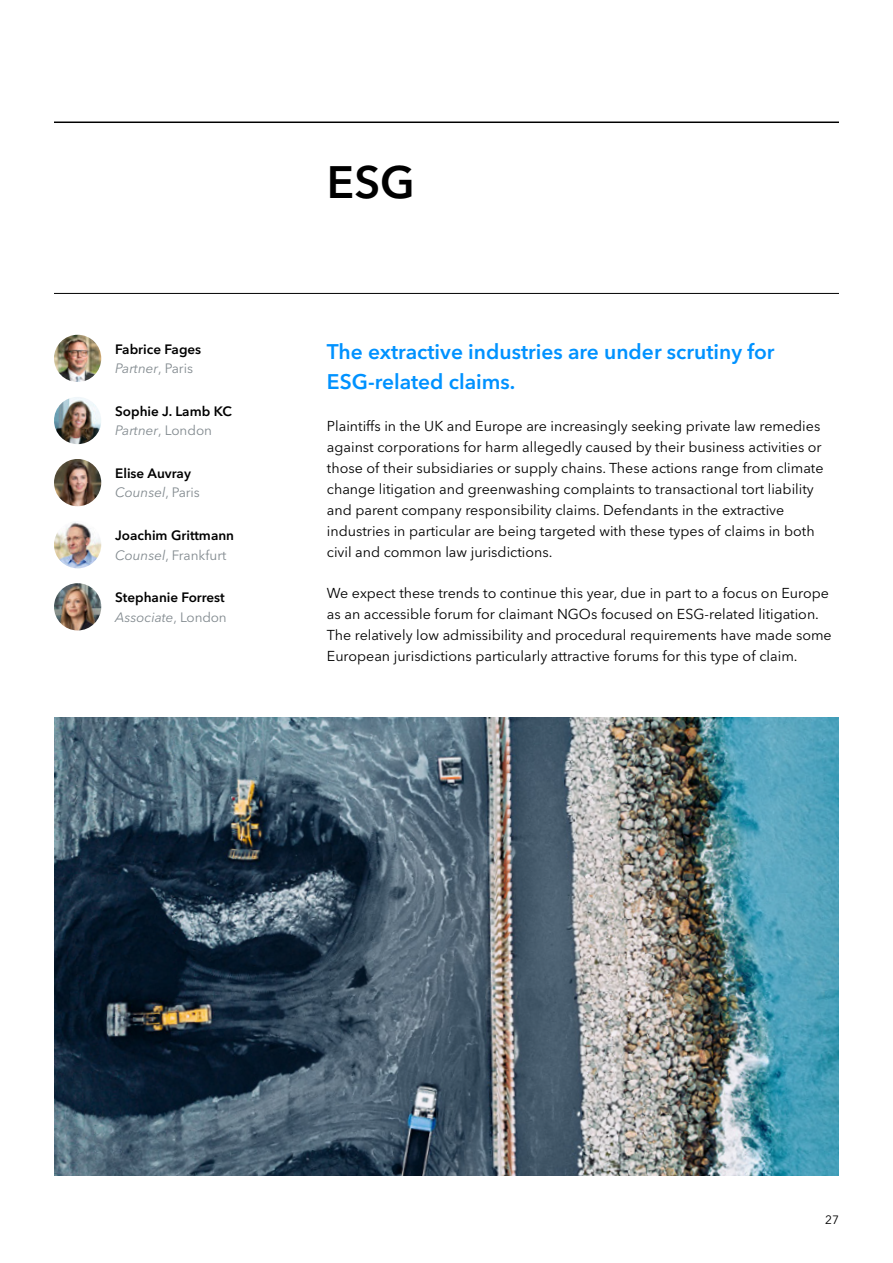
<style>
.page{position:relative;width:893px;height:1263px;background:#fff}
.page>*{position:absolute;margin:0;border:0;box-sizing:border-box;transform-origin:0 0}
.t1{font:600 45px "Avenir Next LT Pro";color:#000}
.t2{font:600 21px/30px "Avenir Next LT Pro";color:#0092ff}
.t3{font:14.25px/21px "Avenir Next LT Pro";color:#000}
.t4{font:600 13.5px/19.5px "Avenir Next LT Pro";color:#000}
.t5{font:12px "Avenir Next LT Pro";color:#000}
.s1{font-weight:400;font-style:italic;color:#828a8f}
.s2{font-weight:400;color:#828a8f}
</style>
<div class="page">
<hr style="left:54px;top:293px;width:785px;height:1px;background:#000">
<hr style="left:54px;top:122px;width:785px;height:1px;background:#000">
<img style="left:54px;top:717px;width:785px;height:458px">
<img style="left:54px;top:459px;width:47px;height:47px;border-radius:24px">
<img style="left:54px;top:521px;width:47px;height:47px;border-radius:24px">
<img style="left:54px;top:583px;width:47px;height:47px;border-radius:24px">
<img style="left:54px;top:335px;width:47px;height:47px;border-radius:24px">
<img style="left:54px;top:397px;width:47px;height:47px;border-radius:24px">
<p class="t4" style="left:115px;top:339px;width:88px">Fabrice Fages<br><span class="s1">Partner</span><span class="s2">, Paris</span></p>
<p class="t4" style="left:115px;top:401px;width:118px">Sophie J. Lamb KC<br><span class="s1">Partner</span><span class="s2">, London</span></p>
<p class="t4" style="left:115px;top:463px;width:86px">Elise Auvray<br><span class="s1">Counsel</span><span class="s2">, Paris</span></p>
<p class="t4" style="left:115px;top:525px;width:120px">Joachim Grittmann<br><span class="s1">Counsel</span><span class="s2">, Frankfurt</span></p>
<p class="t4" style="left:115px;top:588px;width:113px">Stephanie Forrest<br><span class="s1">Associate</span><span class="s2">, London</span></p>
<h1 class="t1" style="left:327px;top:155px;width:90px">ESG</h1>
<h2 class="t2" style="left:327px;top:337px;width:449px">The extractive industries are under scrutiny for<br>ESG-related claims.</h2>
<p class="t3" style="left:327px;top:415px;width:498px">Plaintiffs in the UK and Europe are increasingly seeking private law remedies against corporations for harm allegedly caused by their business activities or those of their subsidiaries or supply chains. These actions range from climate change litigation and greenwashing complaints to transactional tort liability and parent company responsibility claims. Defendants in the extractive industries in particular are being targeted with these types of claims in both civil and common law jurisdictions.</p>
<p class="t3" style="left:327px;top:582px;width:506px">We expect these trends to continue this year, due in part to a focus on Europe as an accessible forum for claimant NGOs focused on ESG-related litigation.<br>The relatively low admissibility and procedural requirements have made some European jurisdictions particularly attractive forums for this type of claim.</p>
<p class="t5" style="left:825px;top:1212px;width:15px">27</p>
</div>
